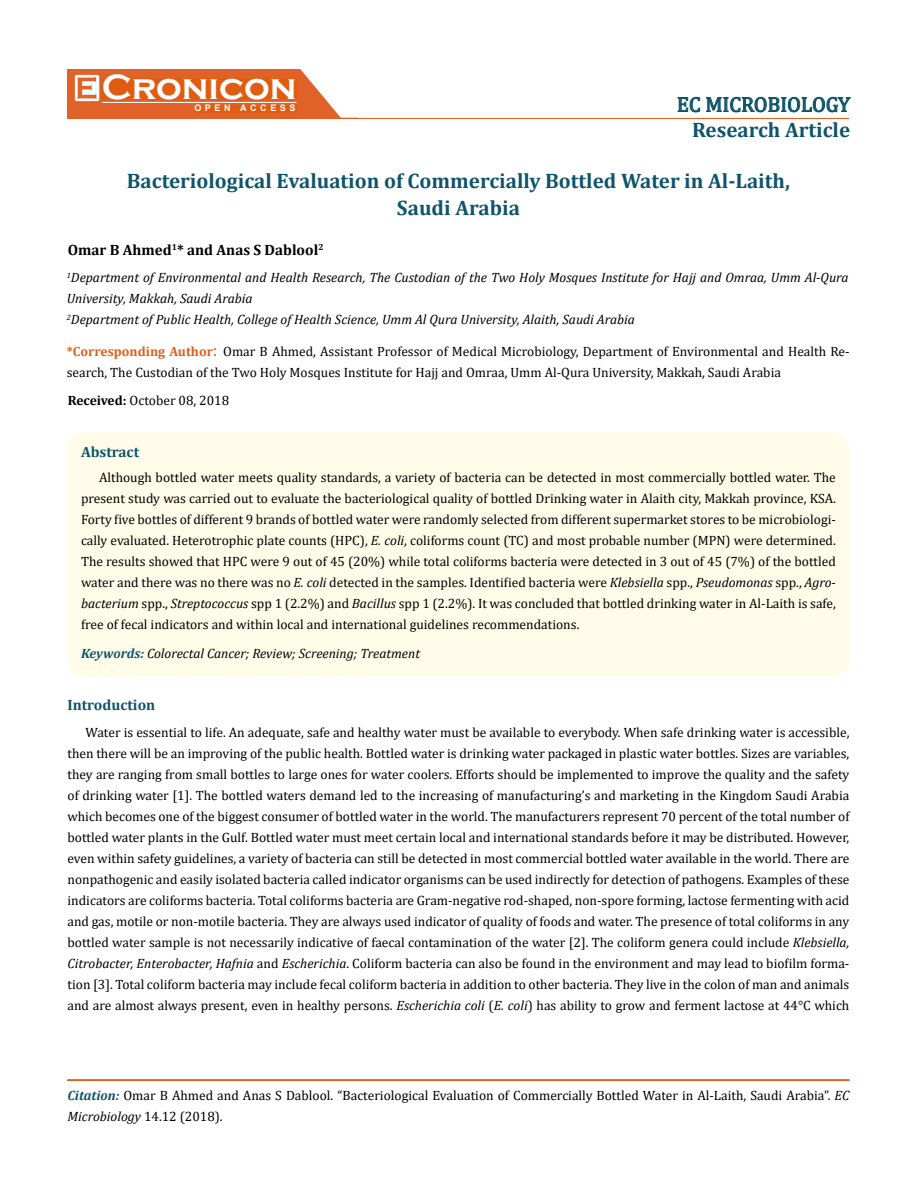
<style>
.page{position:relative;width:917px;height:1190px;background:#fff}
.page>*{position:absolute;margin:0;border:0;box-sizing:border-box;transform-origin:0 0}
.t1{font:700 36px "Copperplate Gothic";color:#fff}
.t2{font:700 21px/27px "Cambria";color:#0e546a;text-align:center}
.t3{font:21px "Cambria";color:#0e546a}
.t4{font:700 15px "Cambria";color:#000}
.t5{font:700 15px "Cambria";color:#0e546a}
.t6{font:13.5px/21px "Cambria";color:#000}
.t7{font:italic 13.5px/21px "Cambria";color:#000}
.t8{font:700 9px "Arial";letter-spacing:.4em;color:#fff}
.s1{font-weight:700;color:#e05d1a}
.s2{font-size:18px;color:#e05d1a}
.s3{font-weight:700}
.s4{font-style:italic}
.s5{font-weight:700;color:#0e546a}
.s6{font-weight:700;font-style:italic;color:#0e546a}
</style>
<div class="page">
<div style="left:67px;top:70px;width:290px;height:49px;background:#e06228"></div>
<svg style="left:300px;top:69px;width:58px;height:49px"></svg>
<img style="left:75px;top:75px;width:24px;height:26px">
<div style="left:102px;top:79px;width:195px;height:21px;background:#df5d11"></div>
<div style="left:194px;top:105px;width:103px;height:7px;background:#df5d11"></div>
<svg style="left:677px;top:97px;width:173px;height:15px"></svg>
<hr style="left:102px;top:102px;width:194px;height:1px;background:#fff">
<hr style="left:279px;top:118px;width:569px;height:1px;background:#e05d1a">
<hr style="left:67px;top:1080px;width:782px;height:1px;background:#e05d1a">
<div style="left:67px;top:1079px;width:782px;height:1px;border:1px solid #e05d1a"></div>
<div style="left:67px;top:432px;width:782px;height:245px;background:#fffde9;border-radius:18px"></div>
<h1 class="t1" style="left:102px;top:68px;width:196px">Cronicon</h1>
<p class="t8" style="left:194px;top:102px;width:103px">OPEN ACCESS</p>
<h2 class="t3" style="left:676px;top:92px;width:175px">EC MICROBIOLOGY</h2>
<h2 class="t2" style="left:692px;top:116px;width:160px">Research Article</h2>
<h2 class="t2" style="left:127px;top:166px;width:664px">Bacteriological Evaluation of Commercially Bottled Water in Al-Laith,<br>Saudi Arabia</h2>
<p class="t4" style="left:68px;top:239px;width:257px">Omar B Ahmed<sup>1</sup>* and Anas S Dablool<sup>2</sup></p>
<p class="t7" style="left:67px;top:266px;width:783px"><sup>1</sup>Department of Environmental and Health Research, The Custodian of the Two Holy Mosques Institute for Hajj and Omraa, Umm Al-Qura<br>University, Makkah, Saudi Arabia<br><sup>2</sup>Department of Public Health, College of Health Science, Umm Al Qura University, Alaith, Saudi Arabia</p>
<p class="t6" style="left:67px;top:340px;width:784px"><span class="s1">*Corresponding Author</span><span class="s2">:</span> Omar B Ahmed, Assistant Professor of Medical Microbiology, Department of Environmental and Health Re&shy;search, The Custodian of the Two Holy Mosques Institute for Hajj and Omraa, Umm Al-Qura University, Makkah, Saudi Arabia</p>
<p class="t6" style="left:68px;top:389px;width:163px"><span class="s3">Received:</span> October 08, 2018</p>
<p class="t5" style="left:81px;top:441px;width:60px">Abstract</p>
<p class="t6" style="left:81px;top:467px;width:756px;text-align:justify;text-indent:18px">Although bottled water meets quality standards, a variety of bacteria can be detected in most commercially bottled water. The present study was carried out to evaluate the bacteriological quality of bottled Drinking water in Alaith city, Makkah province, KSA.<br>Forty five bottles of different 9 brands of bottled water were randomly selected from different supermarket stores to be microbiologi&shy;cally evaluated. Heterotrophic plate counts (HPC), <span class="s4">E. coli</span>, coliforms count (TC) and most probable number (MPN) were determined.<br>The results showed that HPC were 9 out of 45 (20%) while total coliforms bacteria were detected in 3 out of 45 (7%) of the bottled water and there was no there was no <span class="s4">E. coli</span> detected in the samples. Identified bacteria were <span class="s4">Klebsiella</span> spp., <span class="s4">Pseudomonas</span> spp., <span class="s4">Agro&shy;bacterium</span> spp., <span class="s4">Streptococcus</span> spp 1 (2.2%) and <span class="s4">Bacillus</span> spp 1 (2.2%). It was concluded that bottled drinking water in Al-Laith is safe, free of fecal indicators and within local and international guidelines recommendations.</p>
<p class="t7" style="left:81px;top:643px;width:340px"><span class="s5">Keywords:</span> Colorectal Cancer; Review; Screening; Treatment</p>
<p class="t5" style="left:67px;top:694px;width:89px">Introduction</p>
<p class="t6" style="left:67px;top:721px;width:783px;text-align:justify;text-indent:18px">Water is essential to life. An adequate, safe and healthy water must be available to everybody. When safe drinking water is accessible, then there will be an improving of the public health. Bottled water is drinking water packaged in plastic water bottles. Sizes are variables, they are ranging from small bottles to large ones for water coolers. Efforts should be implemented to improve the quality and the safety of drinking water [1]. The bottled waters demand led to the increasing of manufacturing’s and marketing in the Kingdom Saudi Arabia which becomes one of the biggest consumer of bottled water in the world. The manufacturers represent 70 percent of the total number of bottled water plants in the Gulf. Bottled water must meet certain local and international standards before it may be distributed. However, even within safety guidelines, a variety of bacteria can still be detected in most commercial bottled water available in the world. There are nonpathogenic and easily isolated bacteria called indicator organisms can be used indirectly for detection of pathogens. Examples of these indicators are coliforms bacteria. Total coliforms bacteria are Gram-negative rod-shaped, non-spore forming, lactose fermenting with acid and gas, motile or non-motile bacteria. They are always used indicator of quality of foods and water. The presence of total coliforms in any bottled water sample is not necessarily indicative of faecal contamination of the water [2]. The coliform genera could include <span class="s4">Klebsiella, Citrobacter, Enterobacter, Hafnia</span> and <span class="s4">Escherichia</span>. Coliform bacteria can also be found in the environment and may lead to biofilm forma&shy;tion [3]. Total coliform bacteria may include fecal coliform bacteria in addition to other bacteria. They live in the colon of man and animals and are almost always present, even in healthy persons. <span class="s4">Escherichia coli</span> (<span class="s4">E. coli</span>) has ability to grow and ferment lactose at 44°C which</p>
<p class="t6" style="left:67px;top:1084px;width:783px"><span class="s6">Citation:</span> Omar B Ahmed and Anas S Dablool. “Bacteriological Evaluation of Commercially Bottled Water in Al-Laith, Saudi Arabia”. <span class="s4">EC<br>Microbiology</span> 14.12 (2018).</p>
</div>
